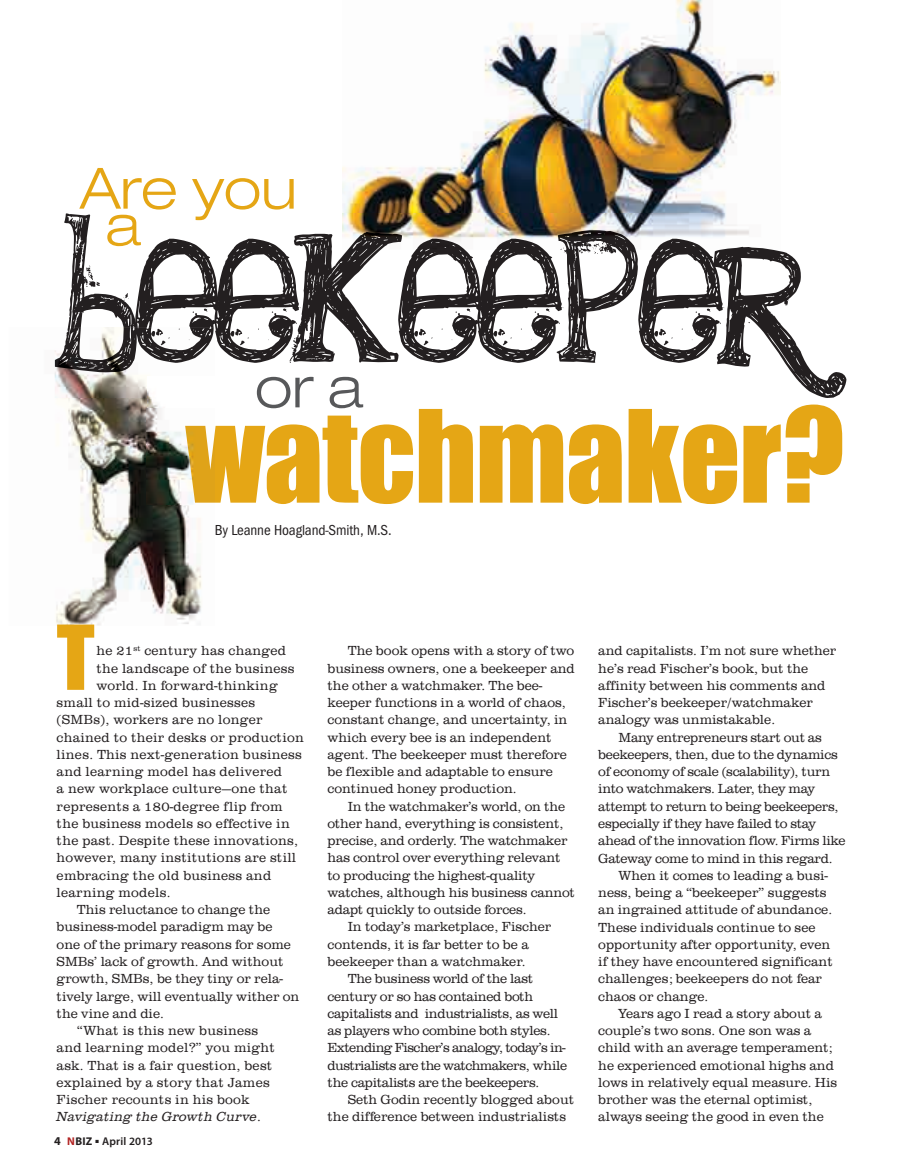
<style>
.page{position:relative;width:905px;height:1175px;background:#fff}
.page>*{position:absolute;margin:0;border:0;box-sizing:border-box;transform-origin:0 0}
.t1{font:166.35px "thequietscream";letter-spacing:-.01em;color:#231f20}
.t2{font:118.5px "Impact";letter-spacing:-.01em;color:#e5a615}
.t3{font:82.5px "Impact";color:#e5a615}
.t4{font:300 expanded 57px "Helvetica Neue LT Std";letter-spacing:-.01em;color:#e5a615}
.t5{font:300 expanded 57px "Helvetica Neue LT Std";color:#57585a}
.t6{font:condensed 15px "Franklin Gothic";letter-spacing:-.01em;color:#231f20}
.t7{font:300 13.5px/17.2px "URW Clarendon TCE";color:#231f20}
.t8{font:300 13.5px "URW Clarendon TCE";letter-spacing:.02em;color:#231f20}
.t9{font:300 13.5px "URW Clarendon TCE";letter-spacing:-.02em;color:#231f20}
.t10{font:300 13.5px "URW Clarendon TCE";letter-spacing:-.04em;color:#231f20}
.t11{font:italic 300 13.5px "URW Clarendon TCE";letter-spacing:.02em;color:#231f20}
.t12{font:600 11.25px "Myriad Pro";letter-spacing:.02em;color:#231f20}
.s1{font-size:121.5px}
.s2{font-style:normal}
.s3{font-weight:700;font-size:12px}
.s4{font-weight:700;color:#b32524}
.s5{font-weight:700}
</style>
<div class="page">
<img style="left:342px;top:0;width:438px;height:213px">
<img style="left:342px;top:213px;width:425px;height:36px">
<img style="left:54px;top:351px;width:148px;height:275px">
<img style="left:55px;top:327px;width:159px;height:71px">
<img style="left:148px;top:398px;width:54px;height:10px">
<img style="left:148px;top:377px;width:66px;height:21px">
<img style="left:146px;top:409px;width:69px;height:95px">
<h3 class="t4" style="left:80px;top:154px;width:219px">Are you</h3>
<h1 class="t1" style="left:55px;top:208px;width:750px">beekeeper</h1>
<h3 class="t4" style="left:106px;top:191px;width:36px">a</h3>
<h3 class="t5" style="left:254px;top:353px;width:110px">or a</h3>
<h2 class="t2" style="left:185px;top:383px;width:660px">watchmaker<span class="s1">?</span></h2>
<p class="t6" style="left:215px;top:521px;width:178px">By Leanne Hoagland-Smith, M.S.</p>
<h3 class="t3" style="left:57px;top:606px;width:40px">T</h3>
<p class="t8" style="left:96px;top:643px;width:191px">he 21<sup>st</sup> century has changed</p>
<p class="t8" style="left:96px;top:660px;width:200px">the landscape of the business</p>
<p class="t8" style="left:96px;top:678px;width:183px">world. In forward-thinking</p>
<p class="t8" style="left:57px;top:695px;width:200px">small to mid-sized businesses</p>
<p class="t8" style="left:57px;top:712px;width:207px">(SMBs), workers are no longer</p>
<p class="t8" style="left:57px;top:729px;width:249px">chained to their desks or production</p>
<p class="t8" style="left:57px;top:747px;width:247px">lines. This next-generation business</p>
<p class="t8" style="left:57px;top:764px;width:227px">and learning model has delivered</p>
<p class="t8" style="left:57px;top:781px;width:232px">a new workplace culture—one that</p>
<p class="t8" style="left:57px;top:798px;width:227px">represents a 180-degree flip from</p>
<p class="t8" style="left:57px;top:816px;width:234px">the business models so effective in</p>
<p class="t8" style="left:57px;top:833px;width:243px">the past. Despite these innovations,</p>
<p class="t8" style="left:57px;top:850px;width:241px">however, many institutions are still</p>
<p class="t8" style="left:57px;top:867px;width:216px">embracing the old business and</p>
<p class="t8" style="left:57px;top:885px;width:115px">learning models.</p>
<p class="t7" style="left:77px;top:901px;width:195px">This reluctance to change the</p>
<p class="t7" style="left:57px;top:918px;width:217px">business-model paradigm may be</p>
<p class="t7" style="left:57px;top:935px;width:236px">one of the primary reasons for some</p>
<p class="t7" style="left:57px;top:953px;width:228px">SMBs’ lack of growth. And without</p>
<p class="t7" style="left:57px;top:970px;width:228px">growth, SMBs, be they tiny or rela-</p>
<p class="t7" style="left:57px;top:987px;width:244px">tively large, will eventually wither on</p>
<p class="t7" style="left:57px;top:1005px;width:109px">the vine and die.</p>
<p class="t8" style="left:77px;top:1023px;width:183px">“What is this new business</p>
<p class="t8" style="left:57px;top:1040px;width:220px">and learning model?” you might</p>
<p class="t8" style="left:57px;top:1057px;width:217px">ask. That is a fair question, best</p>
<p class="t8" style="left:57px;top:1074px;width:215px">explained by a story that James</p>
<p class="t8" style="left:57px;top:1092px;width:195px">Fischer recounts in his book</p>
<p class="t11" style="left:57px;top:1109px;width:206px">Navigating the Growth Curve<span class="s2">.</span></p>
<p class="t12" style="left:54px;top:1134px;width:100px"><span class="s3">4</span> <span class="s4">N</span><span class="s5">BIZ</span> ■ April 2013</p>
<p class="t7" style="left:327px;top:642px;width:249px;text-indent:20px">The book opens with a story of two business owners, one a beekeeper and the other a watchmaker. The bee&shy;keeper functions in a world of chaos, constant change, and uncertainty, in which every bee is an independent agent. The beekeeper must therefore be flexible and adaptable to ensure continued honey production.</p>
<p class="t7" style="left:348px;top:797px;width:219px">In the watchmaker’s world, on the</p>
<p class="t7" style="left:327px;top:815px;width:237px">other hand, everything is consistent,</p>
<p class="t7" style="left:327px;top:832px;width:241px">precise, and orderly. The watchmaker</p>
<p class="t7" style="left:327px;top:849px;width:234px">has control over everything relevant</p>
<p class="t7" style="left:327px;top:866px;width:209px">to producing the highest-quality</p>
<p class="t7" style="left:327px;top:884px;width:249px">watches, although his business cannot</p>
<p class="t7" style="left:327px;top:901px;width:200px">adapt quickly to outside forces.</p>
<p class="t7" style="left:348px;top:918px;width:205px">In today’s marketplace, Fischer</p>
<p class="t7" style="left:327px;top:935px;width:203px">contends, it is far better to be a</p>
<p class="t7" style="left:327px;top:953px;width:199px">beekeeper than a watchmaker.</p>
<p class="t9" style="left:348px;top:971px;width:187px">The business world of the last</p>
<p class="t9" style="left:327px;top:988px;width:207px">century or so has contained both</p>
<p class="t9" style="left:327px;top:1005px;width:232px">capitalists and industrialists, as well</p>
<p class="t9" style="left:327px;top:1023px;width:224px">as players who combine both styles.</p>
<p class="t10" style="left:327px;top:1040px;width:240px">Extending Fischer’s analogy, today’s in-</p>
<p class="t10" style="left:327px;top:1057px;width:241px">dustrialists are the watchmakers, while</p>
<p class="t9" style="left:327px;top:1074px;width:213px">the capitalists are the beekeepers.</p>
<p class="t7" style="left:348px;top:1091px;width:228px">Seth Godin recently blogged about</p>
<p class="t7" style="left:327px;top:1108px;width:240px">the difference between industrialists</p>
<p class="t7" style="left:598px;top:642px;width:239px">and capitalists. I’m not sure whether he’s read Fischer’s book, but the affinity between his comments and Fischer’s beekeeper/watchmaker analogy was unmistakable.</p>
<p class="t9" style="left:618px;top:729px;width:205px">Many entrepreneurs start out as</p>
<p class="t9" style="left:598px;top:747px;width:241px">beekeepers, then, due to the dynamics</p>
<p class="t9" style="left:598px;top:764px;width:233px">of economy of scale (scalability), turn</p>
<p class="t9" style="left:598px;top:781px;width:218px">into watchmakers. Later, they may</p>
<p class="t9" style="left:598px;top:798px;width:242px">attempt to return to being beekeepers,</p>
<p class="t9" style="left:598px;top:816px;width:219px">especially if they have failed to stay</p>
<p class="t9" style="left:598px;top:833px;width:249px">ahead of the innovation flow. Firms like</p>
<p class="t9" style="left:598px;top:850px;width:236px">Gateway come to mind in this regard.</p>
<p class="t7" style="left:618px;top:867px;width:211px">When it comes to leading a busi-</p>
<p class="t7" style="left:598px;top:884px;width:230px">ness, being a “beekeeper” suggests</p>
<p class="t7" style="left:598px;top:901px;width:235px">an ingrained attitude of abundance.</p>
<p class="t7" style="left:598px;top:918px;width:219px">These individuals continue to see</p>
<p class="t7" style="left:598px;top:936px;width:233px">opportunity after opportunity, even</p>
<p class="t7" style="left:598px;top:953px;width:236px">if they have encountered significant</p>
<p class="t7" style="left:598px;top:970px;width:225px">challenges; beekeepers do not fear</p>
<p class="t7" style="left:598px;top:987px;width:111px">chaos or change.</p>
<p class="t7" style="left:618px;top:1005px;width:205px">Years ago I read a story about a</p>
<p class="t7" style="left:598px;top:1022px;width:214px">couple’s two sons. One son was a</p>
<p class="t7" style="left:598px;top:1039px;width:235px">child with an average temperament;</p>
<p class="t7" style="left:598px;top:1056px;width:237px">he experienced emotional highs and</p>
<p class="t7" style="left:598px;top:1074px;width:240px">lows in relatively equal measure. His</p>
<p class="t7" style="left:598px;top:1091px;width:216px">brother was the eternal optimist,</p>
<p class="t7" style="left:598px;top:1108px;width:227px">always seeing the good in even the</p>
</div>
